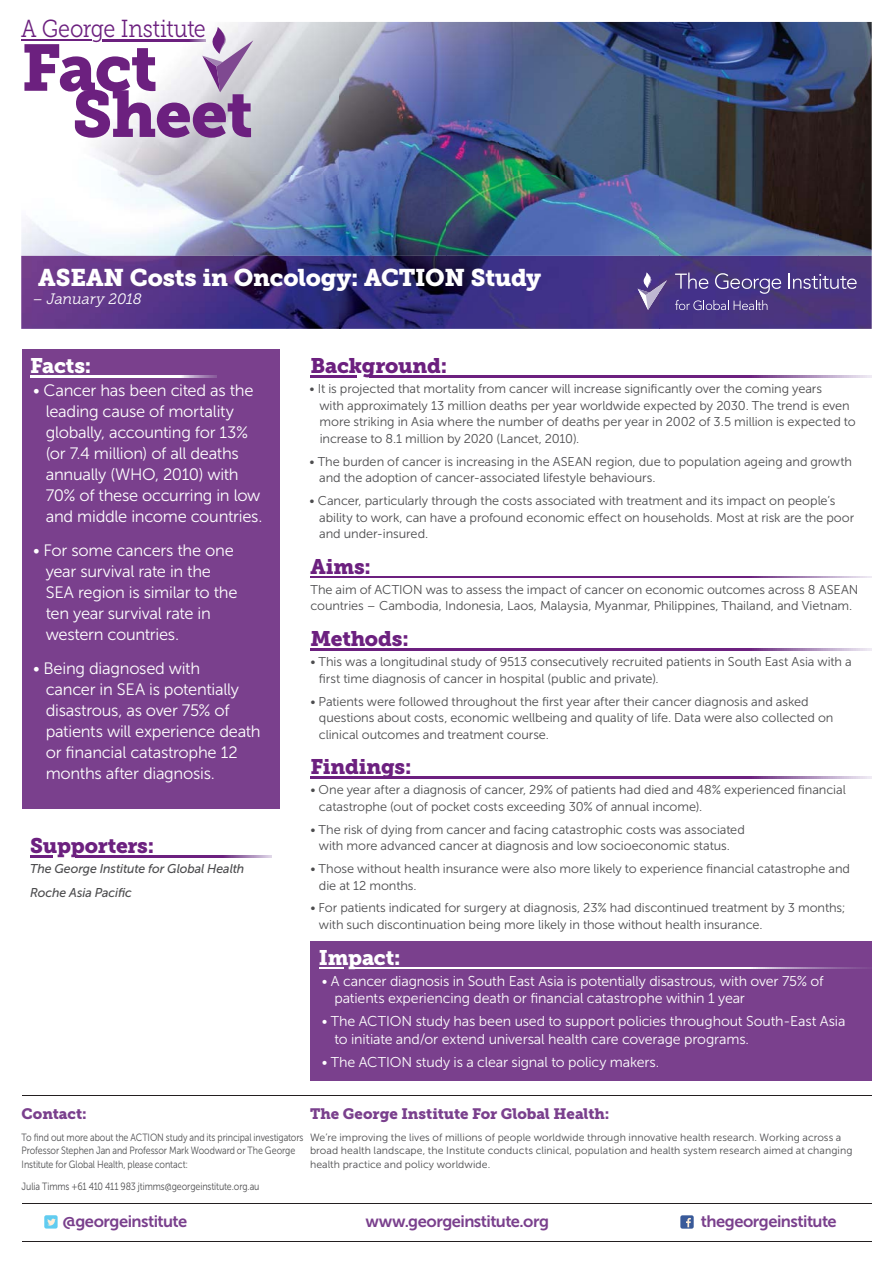
<style>
.page{position:relative;width:893px;height:1263px;background:#fff}
.page>*{position:absolute;margin:0;border:0;box-sizing:border-box;transform-origin:0 0}
.t1{font:65.25px/46.2px "Museo Slab 900";letter-spacing:-.02em;color:#6c207f}
.t2{font:24.6px "Museo Slab 300";letter-spacing:-.005em;color:#6c207f;scale:.88 1}
.t3{font:24px "Museo Slab 900";letter-spacing:-.01em;color:#fff}
.t4{font:21px "Museo Slab 900";letter-spacing:-.01em;color:#6c207f}
.t5{font:21px "Museo Slab 900";letter-spacing:-.015em;color:#fff}
.t6{font:16.5px/21px "Museo Sans 300";letter-spacing:-.015em;color:#fff}
.t7{font:16.5px "Museo Sans 700";letter-spacing:-.03em;color:#7a408d}
.t8{font:15px "Museo Slab 900";letter-spacing:-.005em;color:#7a408d}
.t9{font:italic 15px "Museo Slab 300";letter-spacing:-.015em;color:#fff}
.t10{font:14.25px/17.1px "Museo Sans 300";letter-spacing:-.01em;color:#fff}
.t11{font:12.75px/16.5px "Museo Sans 300";letter-spacing:-.005em;color:#4c4c4e}
.t12{font:italic 12.75px/24px "Museo Sans 500";letter-spacing:-.005em;color:#4c4c4e}
.t13{font:10.5px/13.5px "Museo Sans 300";letter-spacing:-.005em;color:#4c4c4e}
.t14{font:10.5px/13.5px "Museo Sans 300";letter-spacing:-.005em;color:#4c4c4e;scale:.85 1}
</style>
<div class="page">
<img style="left:96px;top:22px;width:722px;height:153px">
<img style="left:818px;top:22px;width:54px;height:234px">
<img style="left:21px;top:175px;width:213px;height:81px">
<img style="left:234px;top:175px;width:585px;height:81px">
<img style="left:21px;top:22px;width:184px;height:20px">
<svg style="left:310px;top:376px;width:562px;height:1px"></svg>
<svg style="left:310px;top:377px;width:562px;height:1px"></svg>
<div style="left:358px;top:374px;width:11px;height:5px;background:#fff"></div>
<svg style="left:310px;top:576px;width:562px;height:1px"></svg>
<svg style="left:310px;top:577px;width:562px;height:1px"></svg>
<svg style="left:310px;top:648px;width:562px;height:1px"></svg>
<svg style="left:310px;top:650px;width:562px;height:1px"></svg>
<svg style="left:310px;top:777px;width:562px;height:1px"></svg>
<svg style="left:310px;top:778px;width:562px;height:1px"></svg>
<div style="left:310px;top:941px;width:562px;height:139px;background:#7a408d"></div>
<svg style="left:319px;top:967px;width:548px;height:1px"></svg>
<svg style="left:319px;top:968px;width:548px;height:1px"></svg>
<svg style="left:344px;top:967px;width:9px;height:2px"></svg>
<div style="left:22px;top:350px;width:258px;height:459px;background:#7a408d"></div>
<svg style="left:31px;top:376px;width:185px;height:1px"></svg>
<svg style="left:31px;top:377px;width:185px;height:1px"></svg>
<hr style="left:22px;top:1095px;width:849px;height:1px;background:#231f20">
<svg style="left:30px;top:856px;width:241px;height:1px"></svg>
<svg style="left:30px;top:857px;width:241px;height:1px"></svg>
<div style="left:54px;top:854px;width:21px;height:5px;background:#fff"></div>
<img style="left:21px;top:256px;width:851px;height:73px">
<div style="left:44px;top:1215px;width:14px;height:13px;background:#61ccf0;border-radius:2px"></div>
<svg style="left:47px;top:1218px;width:9px;height:7px"></svg>
<div style="left:680px;top:1215px;width:14px;height:14px;background:#395a99;border-radius:2px"></div>
<svg style="left:686px;top:1218px;width:5px;height:9px"></svg>
<hr style="left:22px;top:1241px;width:849px;height:1px;background:#231f20">
<hr style="left:22px;top:1204px;width:849px;height:1px;background:#231f20">
<svg style="left:675px;top:273px;width:33px;height:16px"></svg>
<svg style="left:715px;top:273px;width:66px;height:21px"></svg>
<svg style="left:789px;top:274px;width:68px;height:15px"></svg>
<svg style="left:675px;top:300px;width:92px;height:10px"></svg>
<svg style="left:638px;top:272px;width:14px;height:38px"></svg>
<img style="left:646px;top:280px;width:21px;height:30px">
<hr style="left:21px;top:39px;width:71px;height:1px;background:#6c207f">
<hr style="left:21px;top:41px;width:71px;height:1px;background:#6c207f">
<img style="left:102px;top:39px;width:100px;height:3px">
<svg style="left:202px;top:27px;width:51px;height:65px"></svg>
<h2 class="t2" style="left:21px;top:19px;width:211px">A Geor e Institute</h2>
<h1 class="t1" style="left:72px;top:52px;width:182px;text-indent:-51px">Fact<br>Sheet</h1>
<h2 class="t2" style="left:91px;top:19px;width:16px">g</h2>
<h3 class="t3" style="left:38px;top:269px;width:505px">ASEAN Costs in Oncology: ACTION Study</h3>
<p class="t9" style="left:33px;top:293px;width:111px">– January 2018</p>
<h3 class="t5" style="left:30px;top:359px;width:63px">Facts:</h3>
<p class="t6" style="left:46px;top:382px;width:218px;text-indent:-13px">• Cancer has been cited as the leading cause of mortality globally, accounting for 13% (or 7.4 million) of all deaths annually (WHO, 2010) with<br>70% of these occurring in low and middle income countries.</p>
<p class="t6" style="left:46px;top:541px;width:193px;text-indent:-13px">• For some cancers the one year survival rate in the<br>SEA region is similar to the ten year survival rate in western countries.</p>
<p class="t6" style="left:46px;top:659px;width:216px;text-indent:-13px">• Being diagnosed with<br>cancer in SEA is potentially disastrous, as over 75% of patients will experience death or financial catastrophe 12 months after diagnosis.</p>
<h3 class="t4" style="left:30px;top:839px;width:125px">Supporters:</h3>
<p class="t12" style="left:30px;top:858px;width:216px">The George Institute for Global Health<br>Roche Asia Pacific</p>
<h3 class="t4" style="left:310px;top:359px;width:138px">Background:</h3>
<p class="t11" style="left:319px;top:382px;width:538px;text-indent:-10px">• It is projected that mortality from cancer will increase significantly over the coming years<br>with approximately 13 million deaths per year worldwide expected by 2030. The trend is even more striking in Asia where the number of deaths per year in 2002 of 3.5 million is expected to increase to 8.1 million by 2020 (Lancet, 2010).</p>
<p class="t11" style="left:319px;top:454px;width:534px;text-indent:-10px">• The burden of cancer is increasing in the ASEAN region, due to population ageing and growth and the adoption of cancer-associated lifestyle behaviours.</p>
<p class="t11" style="left:319px;top:494px;width:537px;text-indent:-10px">• Cancer, particularly through the costs associated with treatment and its impact on people’s ability to work, can have a profound economic effect on households. Most at risk are the poor and under-insured.</p>
<h3 class="t4" style="left:310px;top:559px;width:62px">Aims:</h3>
<p class="t11" style="left:310px;top:583px;width:549px">The aim of ACTION was to assess the impact of cancer on economic outcomes across 8 ASEAN countries – Cambodia, Indonesia, Laos, Malaysia, Myanmar, Philippines, Thailand, and Vietnam.</p>
<h3 class="t4" style="left:310px;top:631px;width:100px">Methods:</h3>
<p class="t11" style="left:319px;top:655px;width:534px;text-indent:-9px">• This was a longitudinal study of 9513 consecutively recruited patients in South East Asia with a first time diagnosis of cancer in hospital (public and private).</p>
<p class="t11" style="left:319px;top:694px;width:516px;text-indent:-9px">• Patients were followed throughout the first year after their cancer diagnosis and asked questions about costs, economic wellbeing and quality of life. Data were also collected on clinical outcomes and treatment course.</p>
<h3 class="t4" style="left:310px;top:760px;width:102px">Findings:</h3>
<p class="t11" style="left:319px;top:783px;width:528px;text-indent:-9px">• One year after a diagnosis of cancer, 29% of patients had died and 48% experienced financial catastrophe (out of pocket costs exceeding 30% of annual income).</p>
<p class="t11" style="left:310px;top:822px;width:436px;text-align:center">• The risk of dying from cancer and facing catastrophic costs was associated with more advanced cancer at diagnosis and low socioeconomic status.</p>
<p class="t11" style="left:319px;top:862px;width:533px;text-indent:-9px">• Those without health insurance were also more likely to experience financial catastrophe and die at 12 months.</p>
<p class="t11" style="left:319px;top:901px;width:528px;text-indent:-9px">• For patients indicated for surgery at diagnosis, 23% had discontinued treatment by 3 months; with such discontinuation being more likely in those without health insurance.</p>
<h3 class="t5" style="left:319px;top:950px;width:83px">Impact:</h3>
<p class="t10" style="left:335px;top:974px;width:491px;text-indent:-13px">• A cancer diagnosis in South East Asia is potentially disastrous, with over 75% of patients experiencing death or financial catastrophe within 1 year</p>
<p class="t10" style="left:335px;top:1014px;width:512px;text-indent:-13px">• The ACTION study has been used to support policies throughout South-East Asia to initiate and/or extend universal health care coverage programs.</p>
<p class="t10" style="left:322px;top:1055px;width:339px">• The ACTION study is a clear signal to policy makers.</p>
<p class="t8" style="left:22px;top:1108px;width:67px">Contact:</p>
<p class="t14" style="left:22px;top:1131px;width:333px">To find out more about the ACTION study and its principal investigators<br>Professor Stephen Jan and Professor Mark Woodward or The George<br>Institute for Global Health, please contact:</p>
<p class="t14" style="left:22px;top:1180px;width:281px">Julia Timms +61 410 411 983 jtimms@georgeinstitute.org.au</p>
<p class="t8" style="left:310px;top:1108px;width:301px">The George Institute For Global Health:</p>
<p class="t13" style="left:310px;top:1131px;width:544px">We’re improving the lives of millions of people worldwide through innovative health research. Working across a broad health landscape, the Institute conducts clinical, population and health system research aimed at changing health practice and policy worldwide.</p>
<p class="t7" style="left:63px;top:1215px;width:126px">@georgeinstitute</p>
<p class="t7" style="left:701px;top:1215px;width:137px">thegeorgeinstitute</p>
<p class="t7" style="left:365px;top:1215px;width:185px">www.georgeinstitute.org</p>
</div>
